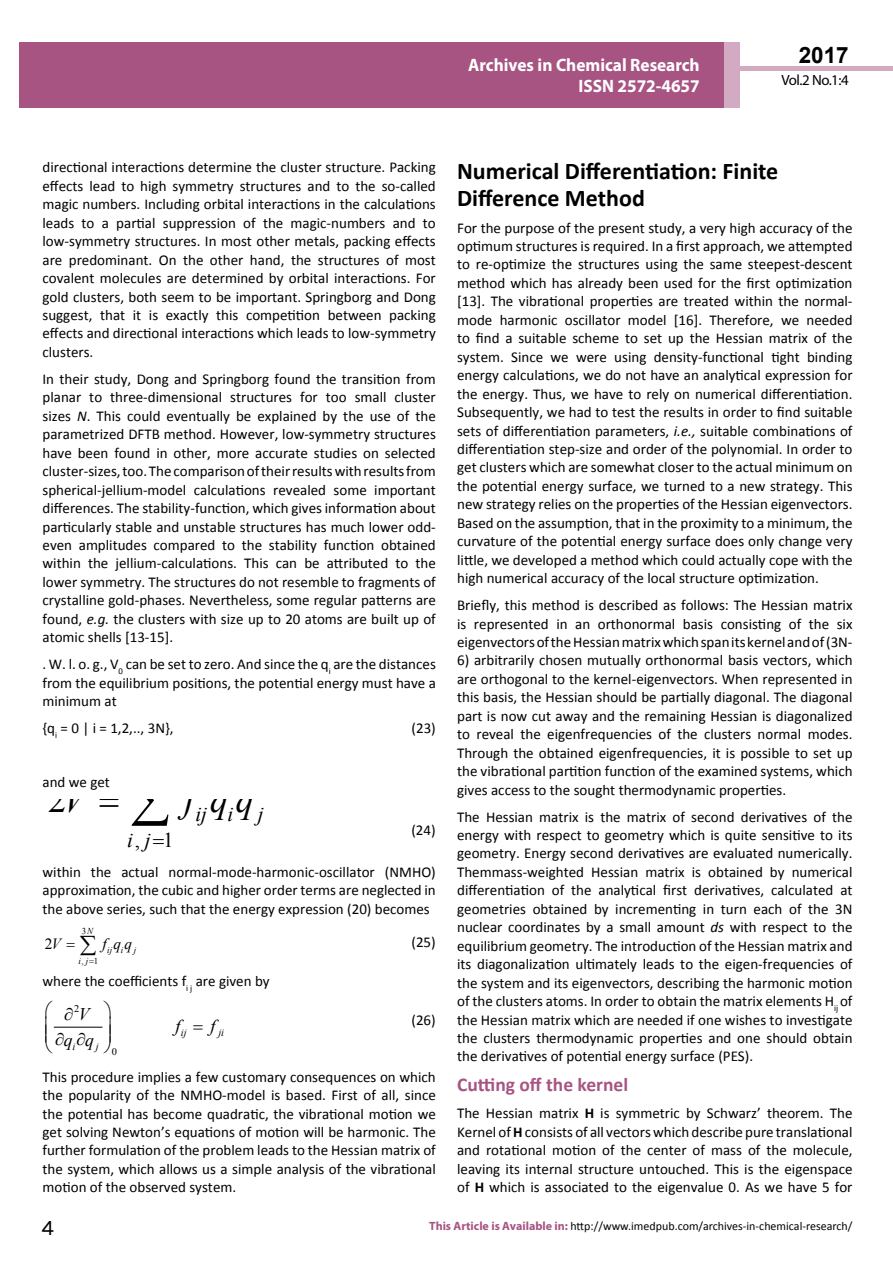
<style>
.page{position:relative;width:893px;height:1263px;background:#fff}
.page>*{position:absolute;margin:0;border:0;box-sizing:border-box;transform-origin:0 0}
.t1{font:italic 36.45px "Times New Roman";color:#000}
.t2{font:36.45px "Times New Roman";color:#000}
.t3{font:25.5px "Tunga";color:#000}
.t4{font:700 24px/26.4px "Calibri";color:#000}
.t5{font:700 22.5px "Arial";color:#000}
.t6{font:italic 21.15px "Times New Roman";color:#000}
.t7{font:21.15px "Times New Roman";color:#000}
.t8{font:700 19.5px "Calibri";color:#a75483}
.t9{font:700 18px/21.6px "Myriad Pro";color:#fff;text-align:right;scale:.96 1}
.t10{font:italic 17.85px "Times New Roman";color:#000}
.t11{font:italic 15.6px "Times New Roman";color:#000}
.t12{font:15.6px "Times New Roman";color:#000}
.t13{font:15px/18.5px "Calibri";color:#000;text-align:justify}
.t14{font:14.85px "Myriad Pro";color:#000}
.t15{font:12px "Calibri";color:#000}
.t16{font:italic 10.35px "Times New Roman";color:#000}
.t17{font:10.35px "Times New Roman";color:#000}
.t18{font:italic 9px "Times New Roman";color:#000}
.t19{font:9px "Times New Roman";color:#000}
.s1{font-style:italic}
.s2{font-weight:700}
.s3{font-family:"Myriad Pro";font-weight:700;color:#a75483}
</style>
<div class="page">
<div style="left:722px;top:66px;width:171px;height:5px;background:#d2aac1"></div>
<div style="left:19px;top:42px;width:706px;height:66px;background:#a75483"></div>
<div style="left:725px;top:43px;width:15px;height:65px;background:#d2aac1"></div>
<hr style="left:54px;top:1027px;width:48px;height:1px;background:#000">
<svg style="left:53px;top:1026px;width:32px;height:2px"></svg>
<p class="t9" style="left:468px;top:53px;width:243px">Archives in Chemical Research<br>ISSN 2572-4657</p>
<h3 class="t5" style="left:799px;top:40px;width:52px">2017</h3>
<p class="t14" style="left:781px;top:71px;width:69px">Vol.2 No.1:4</p>
<p class="t13" style="left:43px;top:158px;width:395px">directional interactions determine the cluster structure. Packing effects lead to high symmetry structures and to the so-called magic numbers. Including orbital interactions in the calculations leads to a partial suppression of the magic-numbers and to low-symmetry structures. In most other metals, packing effects are predominant. On the other hand, the structures of most covalent molecules are determined by orbital interactions. For gold clusters, both seem to be important. Springborg and Dong suggest, that it is exactly this competition between packing effects and directional interactions which leads to low-symmetry clusters.</p>
<p class="t13" style="left:43px;top:370px;width:395px">In their study, Dong and Springborg found the transition from planar to three-dimensional structures for too small cluster sizes <span class="s1">N</span>. This could eventually be explained by the use of the parametrized DFTB method. However, low-symmetry structures have been found in other, more accurate studies on selected cluster-sizes, too. The comparison of their results with results from spherical-jellium-model calculations revealed some important differences. The stability-function, which gives information about particularly stable and unstable structures has much lower odd&shy;even amplitudes compared to the stability function obtained within the jellium-calculations. This can be attributed to the lower symmetry. The structures do not resemble to fragments of crystalline gold-phases. Nevertheless, some regular patterns are found, <span class="s1">e.g.</span> the clusters with size up to 20 atoms are built up of atomic shells [13-15].</p>
<p class="t13" style="left:43px;top:655px;width:395px">. W. l. o. g., V<sub>0</sub> can be set to zero. And since the q<sub>i</sub> are the distances from the equilibrium positions, the potential energy must have a minimum at</p>
<p class="t13" style="left:43px;top:719px;width:132px">{q<sub>i</sub> = 0 | i = 1,2,.., 3N},</p>
<p class="t13" style="left:412px;top:719px;width:26px">(23)</p>
<p class="t13" style="left:43px;top:773px;width:69px">and we get</p>
<h1 class="t1" style="left:184px;top:775px;width:71px">f qq</h1>
<h1 class="t2" style="left:48px;top:775px;width:39px">2<span class="s1">V</span></h1>
<h3 class="t6" style="left:195px;top:800px;width:70px">iji j</h3>
<p class="t13" style="left:411px;top:821px;width:26px">(24)</p>
<p class="t13" style="left:43px;top:863px;width:395px">within the actual normal-mode-harmonic-oscillator (NMHO) approximation, the cubic and higher order terms are neglected in the above series, such that the energy expression (20) becomes</p>
<p class="t19" style="left:82px;top:924px;width:13px">3<span class="s1">N</span></p>
<p class="t19" style="left:82px;top:955px;width:18px">, 1</p>
<h3 class="t7" style="left:135px;top:825px;width:41px">, 1</h3>
<h3 class="t6" style="left:127px;top:825px;width:25px">i j</h3>
<p class="t11" style="left:103px;top:933px;width:31px">f qq</p>
<p class="t13" style="left:411px;top:932px;width:26px">(25)</p>
<p class="t13" style="left:43px;top:971px;width:229px">where the coefficients f<sub>i</sub> <sub>j</sub> are given by</p>
<p class="t17" style="left:74px;top:1002px;width:7px">2</p>
<p class="t17" style="left:112px;top:1044px;width:7px">0</p>
<p class="t12" style="left:45px;top:934px;width:17px">2<span class="s1">V</span></p>
<p class="t18" style="left:107px;top:944px;width:30px">iji j</p>
<p class="t18" style="left:78px;top:955px;width:11px">i j</p>
<p class="t10" style="left:64px;top:1002px;width:27px">∂ V</p>
<p class="t13" style="left:411px;top:1010px;width:26px">(26)</p>
<p class="t10" style="left:175px;top:1013px;width:7px">f</p>
<p class="t10" style="left:211px;top:1013px;width:7px">f</p>
<p class="t16" style="left:181px;top:1025px;width:7px">ij</p>
<p class="t16" style="left:218px;top:1025px;width:7px">ji</p>
<p class="t10" style="left:64px;top:1027px;width:32px">q q</p>
<p class="t16" style="left:73px;top:1039px;width:4px">i</p>
<p class="t16" style="left:96px;top:1039px;width:4px">j</p>
<p class="t13" style="left:43px;top:1067px;width:395px">This procedure implies a few customary consequences on which the popularity of the NMHO-model is based. First of all, since the potential has become quadratic, the vibrational motion we get solving Newton’s equations of motion will be harmonic. The further formulation of the problem leads to the Hessian matrix of the system, which allows us a simple analysis of the vibrational motion of the observed system.</p>
<h3 class="t4" style="left:457px;top:158px;width:323px">Numerical Differentiation: Finite<br>Difference Method</h3>
<p class="t13" style="left:457px;top:218px;width:397px">For the purpose of the present study, a very high accuracy of the optimum structures is required. In a first approach, we attempted to re-optimize the structures using the same steepest-descent method which has already been used for the first optimization [13]. The vibrational properties are treated within the normal&shy;mode harmonic oscillator model [16]. Therefore, we needed to find a suitable scheme to set up the Hessian matrix of the system. Since we were using density-functional tight binding energy calculations, we do not have an analytical expression for the energy. Thus, we have to rely on numerical differentiation.<br>Subsequently, we had to test the results in order to find suitable sets of differentiation parameters, <span class="s1">i.e.,</span> suitable combinations of differentiation step-size and order of the polynomial. In order to get clusters which are somewhat closer to the actual minimum on the potential energy surface, we turned to a new strategy. This new strategy relies on the properties of the Hessian eigenvectors.<br>Based on the assumption, that in the proximity to a minimum, the curvature of the potential energy surface does only change very little, we developed a method which could actually cope with the high numerical accuracy of the local structure optimization.</p>
<p class="t13" style="left:457px;top:596px;width:397px">Briefly, this method is described as follows: The Hessian matrix is represented in an orthonormal basis consisting of the six eigenvectors of the Hessian matrix which span its kernel and of (3N-</p>
<p class="t13" style="left:457px;top:651px;width:397px">6) arbitrarily chosen mutually orthonormal basis vectors, which are orthogonal to the kernel-eigenvectors. When represented in this basis, the Hessian should be partially diagonal. The diagonal part is now cut away and the remaining Hessian is diagonalized to reveal the eigenfrequencies of the clusters normal modes.<br>Through the obtained eigenfrequencies, it is possible to set up the vibrational partition function of the examined systems, which gives access to the sought thermodynamic properties.</p>
<p class="t13" style="left:457px;top:807px;width:397px">The Hessian matrix is the matrix of second derivatives of the energy with respect to geometry which is quite sensitive to its geometry. Energy second derivatives are evaluated numerically.<br>Themmass-weighted Hessian matrix is obtained by numerical differentiation of the analytical first derivatives, calculated at geometries obtained by incrementing in turn each of the 3N nuclear coordinates by a small amount <span class="s1">ds</span> with respect to the equilibrium geometry. The introduction of the Hessian matrix and its diagonalization ultimately leads to the eigen-frequencies of the system and its eigenvectors, describing the harmonic motion of the clusters atoms. In order to obtain the matrix elements H<sub>ij</sub> of the Hessian matrix which are needed if one wishes to investigate the clusters thermodynamic properties and one should obtain the derivatives of potential energy surface (PES).</p>
<h3 class="t8" style="left:457px;top:1072px;width:173px">Cutting off the kernel</h3>
<p class="t13" style="left:457px;top:1104px;width:397px">The Hessian matrix <span class="s2">H</span> is symmetric by Schwarz’ theorem. The Kernel of <span class="s2">H</span> consists of all vectors which describe pure translational and rotational motion of the center of mass of the molecule, leaving its internal structure untouched. This is the eigenspace of <span class="s2">H</span> which is associated to the eigenvalue 0. As we have 5 for</p>
<h2 class="t3" style="left:41px;top:1211px;width:15px">4</h2>
<p class="t15" style="left:429px;top:1218px;width:425px"><span class="s3">This Article is Available in:</span> http://www.imedpub.com/archives-in-chemical-research/</p>
</div>
